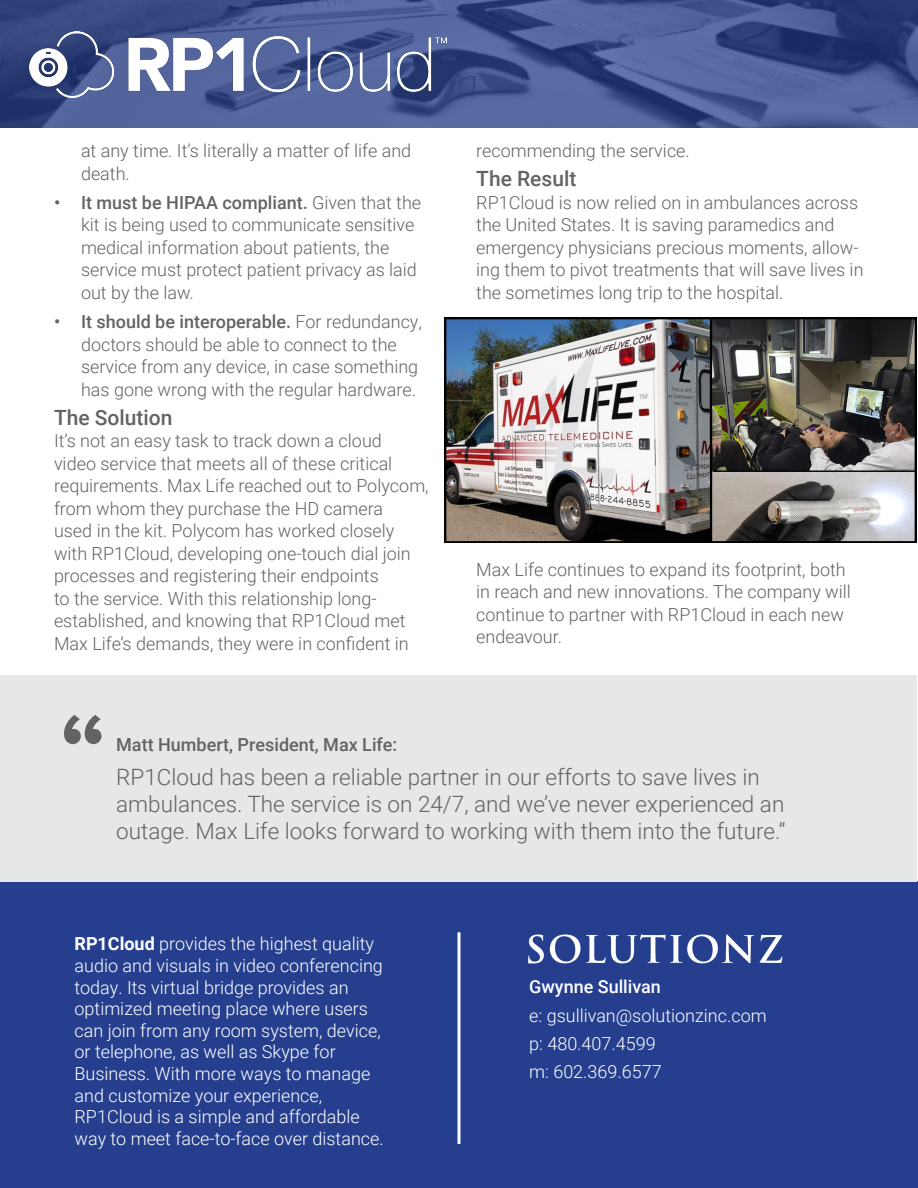
<style>
.page{position:relative;width:918px;height:1188px;background:#fff}
.page>*{position:absolute;margin:0;border:0;box-sizing:border-box;transform-origin:0 0}
.t1{font:700 105px "Proxima Nova Cond";color:#636366}
.t2{font:300 22.5px/27px "Roboto";color:#636366}
.t3{font:500 21px "Roboto";color:#636366}
.t4{font:300 18px/22.5px "Roboto";color:#636366}
.t5{font:300 18px/21.6px "Roboto";color:#fff}
.t6{font:500 18px "Roboto";color:#636366}
.t7{font:500 18px "Roboto";color:#fff}
.s1{font-weight:500}
.s2{font-weight:700}
</style>
<div class="page">
<div style="left:0;top:881px;width:918px;height:307px;background:#253f8e"></div>
<svg style="left:0;top:0;width:918px;height:127px;background:#44568d"></svg>
<div style="left:0;top:675px;width:916px;height:206px;background:#e6e7e9"></div>
<img style="left:30px;top:31px;width:417px;height:67px">
<hr style="left:458px;top:932px;width:2px;height:212px;background:#fff">
<img style="left:444px;top:317px;width:472px;height:225px">
<img style="left:528px;top:934px;width:255px;height:30px">
<p class="t4" style="left:81px;top:139px;width:332px">at any time. It’s literally a matter of life and death.</p>
<p class="t4" style="left:81px;top:191px;width:342px;text-indent:-27px"><span class="s1">• It must be HIPAA compliant.</span> Given that the kit is being used to communicate sensitive medical information about patients, the service must protect patient privacy as laid out by the law.</p>
<p class="t4" style="left:81px;top:310px;width:342px;text-indent:-27px"><span class="s1">• It should be interoperable.</span> For redundancy, doctors should be able to connect to the service from any device, in case something has gone wrong with the regular hardware.</p>
<p class="t3" style="left:54px;top:403px;width:120px">The Solution</p>
<p class="t4" style="left:54px;top:429px;width:376px">It’s not an easy task to track down a cloud<br>video service that meets all of these critical requirements. Max Life reached out to Polycom, from whom they purchase the HD camera<br>used in the kit. Polycom has worked closely with RP1Cloud, developing one-touch dial join processes and registering their endpoints<br>to the service. With this relationship long&shy;established, and knowing that RP1Cloud met Max Life’s demands, they were in confident in</p>
<p class="t4" style="left:476px;top:139px;width:215px">recommending the service.</p>
<p class="t3" style="left:476px;top:164px;width:102px">The Result</p>
<p class="t4" style="left:476px;top:191px;width:389px">RP1Cloud is now relied on in ambulances across the United States. It is saving paramedics and emergency physicians precious moments, allow&shy;ing them to pivot treatments that will save lives in the sometimes long trip to the hospital.</p>
<p class="t4" style="left:476px;top:557px;width:376px">Max Life continues to expand its footprint, both in reach and new innovations. The company will continue to partner with RP1Cloud in each new endeavour.</p>
<p class="t1" style="left:59px;top:674px;width:49px">“</p>
<p class="t6" style="left:116px;top:732px;width:283px">Matt Humbert, President, Max Life:</p>
<p class="t2" style="left:116px;top:763px;width:671px">RP1Cloud has been a reliable partner in our efforts to save lives in ambulances. The service is on 24/7, and we’ve never experienced an outage. Max Life looks forward to working with them into the future.”</p>
<p class="t5" style="left:75px;top:932px;width:311px"><span class="s2">RP1Cloud</span> provides the highest quality audio and visuals in video conferencing today. Its virtual bridge provides an optimized meeting place where users can join from any room system, device, or telephone, as well as Skype for Business. With more ways to manage and customize your experience, RP1Cloud is a simple and affordable way to meet face-to-face over distance.</p>
<p class="t7" style="left:529px;top:974px;width:133px">Gwynne Sullivan</p>
<p class="t5" style="left:529px;top:1004px;width:239px">e: gsullivan@solutionzinc.com</p>
<p class="t5" style="left:529px;top:1032px;width:128px">p: 480.407.4599</p>
<p class="t5" style="left:529px;top:1060px;width:134px">m: 602.369.6577</p>
</div>
